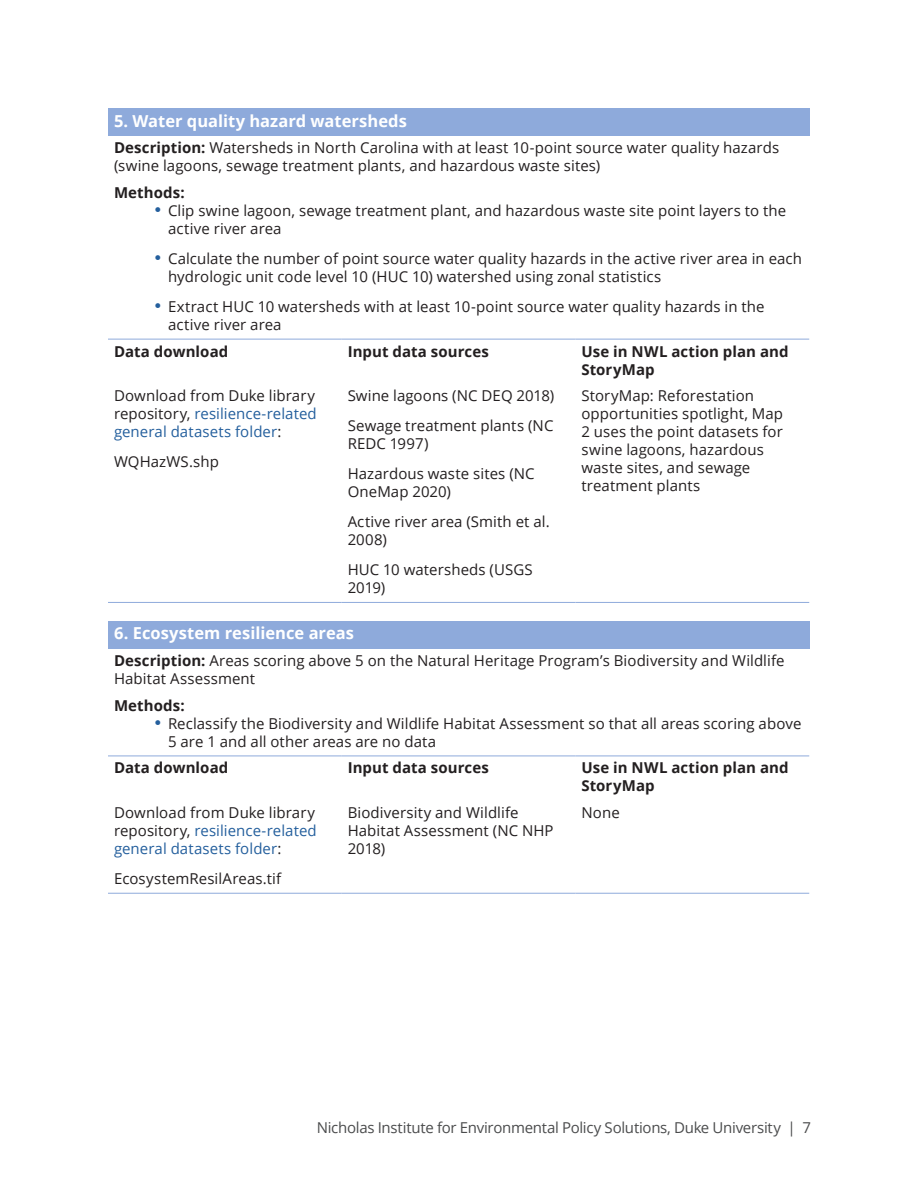
<style>
.page{position:relative;width:918px;height:1188px;background:#fff}
.page>*{position:absolute;margin:0;border:0;box-sizing:border-box;transform-origin:0 0}
.Table_Title{font:700 16.5px "Open Sans";color:#fff}
.Table_Subheads_flush{font:15px/18px "Open Sans";letter-spacing:.005em;color:#231f20}
.Basic_Table_Body{font:15px/18px "Open Sans";letter-spacing:.005em;color:#231f20}
.Basic_Table_Body-2{font:15px/18px "Open Sans";letter-spacing:.005em;color:#245f9d}
.Table_Subheads_flush-2{font:700 15px/18px "Open Sans";letter-spacing:.005em;color:#231f20}
.t1{font:15px "Open Sans";letter-spacing:-.02em;color:#4b4c4d}
.s1{font-weight:700}
.s2{font-family:"Times New Roman";font-size:19.5px;color:#245f9d}
.s3{color:#231f20}
</style>
<div class="page">
<div style="left:108px;top:108px;width:701px;height:28px;background:#8eaadb"></div>
<hr style="left:108px;top:602px;width:234px;height:1px;background:#8eaadb">
<hr style="left:342px;top:602px;width:233px;height:1px;background:#8eaadb">
<hr style="left:575px;top:602px;width:234px;height:1px;background:#8eaadb">
<hr style="left:108px;top:339px;width:234px;height:1px;background:#8eaadb">
<hr style="left:342px;top:339px;width:233px;height:1px;background:#8eaadb">
<hr style="left:575px;top:339px;width:234px;height:1px;background:#8eaadb">
<div style="left:108px;top:621px;width:701px;height:28px;background:#8eaadb"></div>
<hr style="left:108px;top:893px;width:234px;height:1px;background:#8eaadb">
<hr style="left:342px;top:893px;width:233px;height:1px;background:#8eaadb">
<hr style="left:575px;top:893px;width:234px;height:1px;background:#8eaadb">
<hr style="left:108px;top:756px;width:234px;height:1px;background:#8eaadb">
<hr style="left:342px;top:756px;width:233px;height:1px;background:#8eaadb">
<hr style="left:575px;top:756px;width:234px;height:1px;background:#8eaadb">
<p class="Table_Title" style="left:114px;top:109px;width:295px">5. Water quality hazard watersheds</p>
<p class="Table_Subheads_flush" style="left:114px;top:138px;width:667px"><span class="s1">Description:</span> Watersheds in North Carolina with at least 10-point source water quality hazards (swine lagoons, sewage treatment plants, and hazardous waste sites)</p>
<p class="Table_Subheads_flush-2" style="left:114px;top:183px;width:72px">Methods:</p>
<p class="Table_Subheads_flush" style="left:168px;top:201px;width:620px;text-indent:-14px"><span class="s2">•</span> Clip swine lagoon, sewage treatment plant, and hazardous waste site point layers to the active river area</p>
<p class="Table_Subheads_flush" style="left:168px;top:249px;width:636px;text-indent:-14px"><span class="s2">•</span> Calculate the number of point source water quality hazards in the active river area in each hydrologic unit code level 10 (HUC 10) watershed using zonal statistics</p>
<p class="Table_Subheads_flush" style="left:168px;top:297px;width:598px;text-indent:-14px"><span class="s2">•</span> Extract HUC 10 watersheds with at least 10-point source water quality hazards in the active river area</p>
<p class="Table_Subheads_flush-2" style="left:114px;top:342px;width:116px">Data download</p>
<p class="Table_Subheads_flush-2" style="left:348px;top:342px;width:143px">Input data sources</p>
<p class="Table_Subheads_flush-2" style="left:581px;top:342px;width:209px">Use in NWL action plan and<br>StoryMap</p>
<p class="Basic_Table_Body-2" style="left:114px;top:386px;width:204px"><span class="s3">Download from Duke library repository,</span> resilience-related general datasets folder<span class="s3">:</span></p>
<p class="Basic_Table_Body" style="left:114px;top:452px;width:106px">WQHazWS.shp</p>
<p class="Basic_Table_Body" style="left:348px;top:386px;width:208px">Swine lagoons (NC DEQ 2018)</p>
<p class="Basic_Table_Body" style="left:348px;top:416px;width:207px">Sewage treatment plants (NC<br>REDC 1997)</p>
<p class="Basic_Table_Body" style="left:348px;top:464px;width:189px">Hazardous waste sites (NC<br>OneMap 2020)</p>
<p class="Basic_Table_Body" style="left:348px;top:512px;width:204px">Active river area (Smith et al.<br>2008)</p>
<p class="Basic_Table_Body" style="left:348px;top:560px;width:187px">HUC 10 watersheds (USGS<br>2019)</p>
<p class="Basic_Table_Body" style="left:581px;top:386px;width:203px">StoryMap: Reforestation opportunities spotlight, Map<br>2 uses the point datasets for swine lagoons, hazardous waste sites, and sewage treatment plants</p>
<p class="Table_Title" style="left:114px;top:622px;width:242px">6. Ecosystem resilience areas</p>
<p class="Table_Subheads_flush" style="left:114px;top:651px;width:672px"><span class="s1">Description:</span> Areas scoring above 5 on the Natural Heritage Program’s Biodiversity and Wildlife<br>Habitat Assessment</p>
<p class="Table_Subheads_flush-2" style="left:114px;top:696px;width:72px">Methods:</p>
<p class="Table_Subheads_flush" style="left:168px;top:714px;width:635px;text-indent:-14px"><span class="s2">•</span> Reclassify the Biodiversity and Wildlife Habitat Assessment so that all areas scoring above<br>5 are 1 and all other areas are no data</p>
<p class="Table_Subheads_flush-2" style="left:114px;top:759px;width:116px">Data download</p>
<p class="Table_Subheads_flush-2" style="left:348px;top:759px;width:143px">Input data sources</p>
<p class="Table_Subheads_flush-2" style="left:581px;top:759px;width:209px">Use in NWL action plan and<br>StoryMap</p>
<p class="Basic_Table_Body-2" style="left:114px;top:803px;width:204px"><span class="s3">Download from Duke library repository,</span> resilience-related general datasets folder<span class="s3">:</span></p>
<p class="Basic_Table_Body" style="left:114px;top:869px;width:169px">EcosystemResilAreas.tif</p>
<p class="Basic_Table_Body" style="left:348px;top:803px;width:207px">Biodiversity and Wildlife<br>Habitat Assessment (NC NHP<br>2018)</p>
<p class="Basic_Table_Body" style="left:581px;top:803px;width:40px">None</p>
<p class="t1" style="left:317px;top:1118px;width:496px">Nicholas Institute for Environmental Policy Solutions, Duke University | 7</p>
</div>
